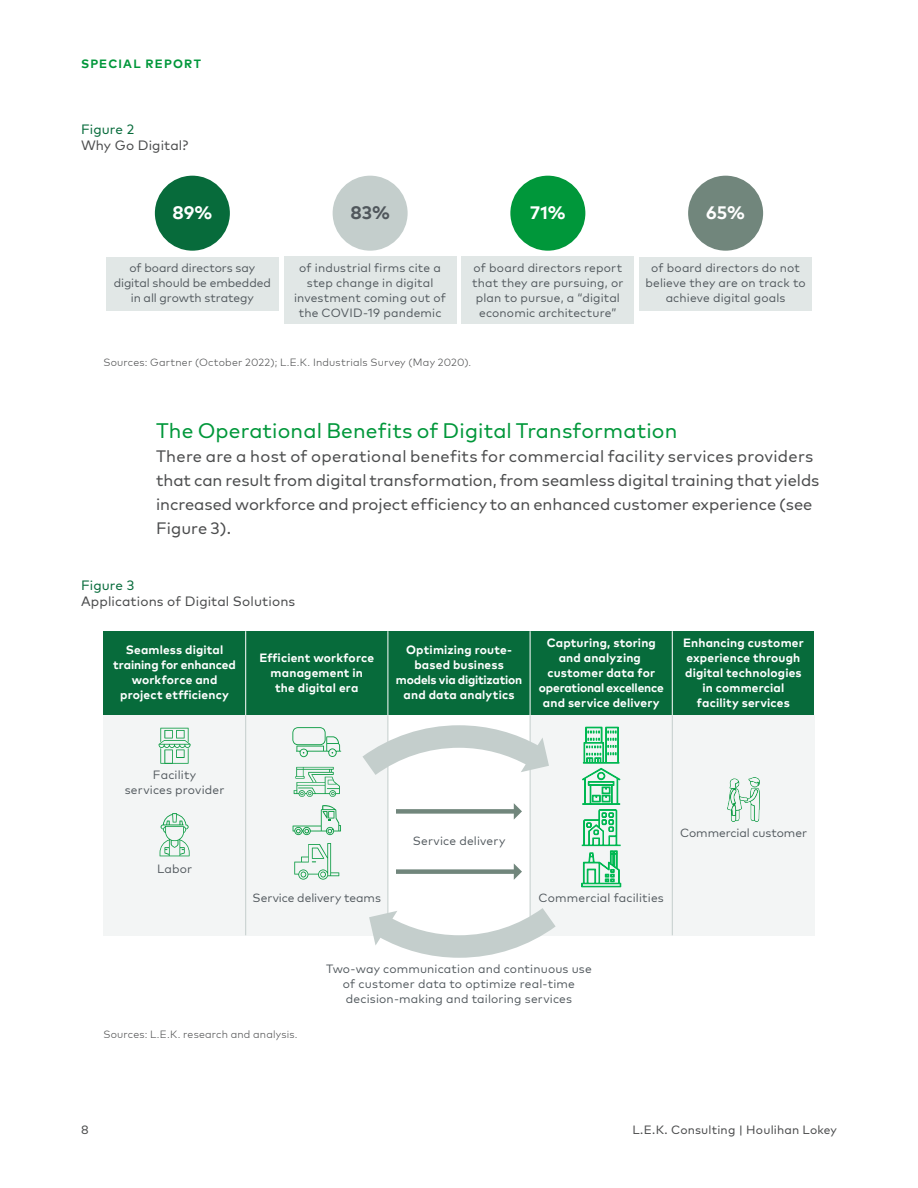
<style>
.page{position:relative;width:918px;height:1188px;background:#fff}
.page>*{position:absolute;margin:0;border:0;box-sizing:border-box;transform-origin:0 0}
.Body_Copy_Header_14{font:21px "Mark Pro";letter-spacing:.01em;color:#00973a}
.t1{font:700 18px "Mark Pro";color:#fff}
.t2{font:700 18px "Mark Pro";color:#50575c}
.Body_copy_11_16{font:16.5px/24px "Mark Pro";color:#4b4c4d}
.Figure_Title_Head__S{font:13.5px "Mark Pro";letter-spacing:.01em;color:#4b4c4d}
.Figure_Title____SR{font:13.5px "Mark Pro";letter-spacing:.005em;color:#076b3b}
.t3{font:12px/15px "Mark Pro";letter-spacing:.01em;color:#50575c;text-align:center}
.t4{font:700 12px/15px "Mark Pro";letter-spacing:.015em;color:#fff;text-align:center}
.t5{font:12px "Mark Pro";letter-spacing:-.01em;color:#50575c}
.t6{font:12px "Mark Pro";letter-spacing:.015em;color:#4b4c4d}
.t7{font:700 12px "Mark Pro";letter-spacing:.1em;color:#00973a}
.Figure_Source_7_9{font:300 10.5px "Mark Pro";letter-spacing:.015em;color:#4b4c4d}
</style>
<div class="page">
<div style="left:106px;top:257px;width:173px;height:54px;background:#e1e7e6"></div>
<div style="left:284px;top:257px;width:172px;height:67px;background:#e1e7e6"></div>
<div style="left:462px;top:257px;width:172px;height:67px;background:#e1e7e6"></div>
<div style="left:639px;top:257px;width:173px;height:54px;background:#e1e7e6"></div>
<div style="left:155px;top:176px;width:75px;height:75px;background:#076b3b;border-radius:50%"></div>
<div style="left:510px;top:176px;width:75px;height:75px;background:#00973a;border-radius:50%"></div>
<div style="left:688px;top:176px;width:75px;height:75px;background:#71867c;border-radius:50%"></div>
<div style="left:333px;top:176px;width:75px;height:75px;background:#c4cecc;border-radius:50%"></div>
<div style="left:104px;top:715px;width:284px;height:220px;background:#f3f5f5"></div>
<div style="left:530px;top:715px;width:284px;height:220px;background:#f3f5f5"></div>
<div style="left:104px;top:631px;width:710px;height:84px;background:#076b3b"></div>
<hr style="left:245px;top:715px;width:1px;height:220px;background:#c4cecc">
<hr style="left:530px;top:631px;width:1px;height:84px;background:#fff">
<hr style="left:672px;top:715px;width:1px;height:220px;background:#c4cecc">
<hr style="left:672px;top:631px;width:1px;height:84px;background:#fff">
<hr style="left:245px;top:631px;width:1px;height:84px;background:#fff">
<hr style="left:388px;top:631px;width:1px;height:84px;background:#fff">
<svg style="left:159px;top:728px;width:32px;height:36px"></svg>
<svg style="left:160px;top:813px;width:30px;height:43px"></svg>
<img style="left:728px;top:778px;width:31px;height:43px">
<svg style="left:292px;top:714px;width:329px;height:244px"></svg>
<p class="t7" style="left:81px;top:54px;width:121px">SPECIAL REPORT</p>
<p class="Figure_Title____SR" style="left:81px;top:119px;width:55px">Figure 2</p>
<p class="Figure_Title_Head__S" style="left:81px;top:135px;width:109px">Why Go Digital?</p>
<p class="t1" style="left:172px;top:199px;width:42px">89%</p>
<p class="t2" style="left:350px;top:199px;width:41px">83%</p>
<p class="t1" style="left:530px;top:199px;width:37px">71%</p>
<p class="t1" style="left:706px;top:199px;width:40px">65%</p>
<p class="t3" style="left:114px;top:259px;width:159px">of board directors say digital should be embedded in all growth strategy</p>
<p class="t3" style="left:294px;top:259px;width:153px">of industrial firms cite a step change in digital investment coming out of the COVID-19 pandemic</p>
<p class="t3" style="left:472px;top:259px;width:153px">of board directors report that they are pursuing, or plan to pursue, a “digital economic architecture”</p>
<p class="t3" style="left:645px;top:259px;width:162px">of board directors do not believe they are on track to achieve digital goals</p>
<p class="t3" style="left:96px;top:351px;width:398px">Source: Gartner (October 2022); L.E.K. Industrials Survey (May 2020)</p>
<p class="Figure_Source_7_9" style="left:104px;top:354px;width:369px">Sources: Gartner (October 2022); L.E.K. Industrials Survey (May 2020).</p>
<p class="Body_Copy_Header_14" style="left:156px;top:415px;width:523px">The Operational Benefits of Digital Transformation</p>
<p class="Body_copy_11_16" style="left:156px;top:443px;width:665px">There are a host of operational benefits for commercial facility services providers that can result from digital transformation, from seamless digital training that yields increased workforce and project efficiency to an enhanced customer experience (see Figure 3).</p>
<p class="Figure_Title____SR" style="left:81px;top:575px;width:55px">Figure 3</p>
<p class="Figure_Title_Head__S" style="left:81px;top:591px;width:216px">Applications of Digital Solutions</p>
<p class="t4" style="left:113px;top:642px;width:124px">Seamless digital training for enhanced workforce and project etfficiency</p>
<p class="t4" style="left:539px;top:634px;width:126px">Capturing, storing and analyzing customer data for operational excellence and service delivery</p>
<p class="t4" style="left:259px;top:649px;width:116px">Efficient workforce management in the digital era</p>
<p class="t4" style="left:396px;top:642px;width:128px">Optimizing route&shy;based business models via digitization and data analytics</p>
<p class="t4" style="left:683px;top:634px;width:122px">Enhancing customer experience through digital technologies in commercial facility services</p>
<p class="t3" style="left:125px;top:767px;width:101px">Facility<br>services provider</p>
<p class="t3" style="left:157px;top:860px;width:37px">Labor</p>
<p class="t3" style="left:253px;top:890px;width:130px">Service delivery teams</p>
<p class="t3" style="left:413px;top:832px;width:94px">Service delivery</p>
<p class="t3" style="left:680px;top:825px;width:128px">Commercial customer</p>
<p class="t3" style="left:539px;top:890px;width:127px">Commercial facilities</p>
<p class="Figure_Source_7_9" style="left:104px;top:1026px;width:196px">Sources: L.E.K. research and analysis.</p>
<p class="t5" style="left:96px;top:1030px;width:206px">Source: L.E.K. research and analysis</p>
<p class="t3" style="left:326px;top:961px;width:267px">Two-way communication and continuous use of customer data to optimize real-time decision-making and tailoring services</p>
<p class="t6" style="left:81px;top:1121px;width:9px">8</p>
<p class="t6" style="left:632px;top:1121px;width:206px">L.E.K. Consulting | Houlihan Lokey</p>
</div>
